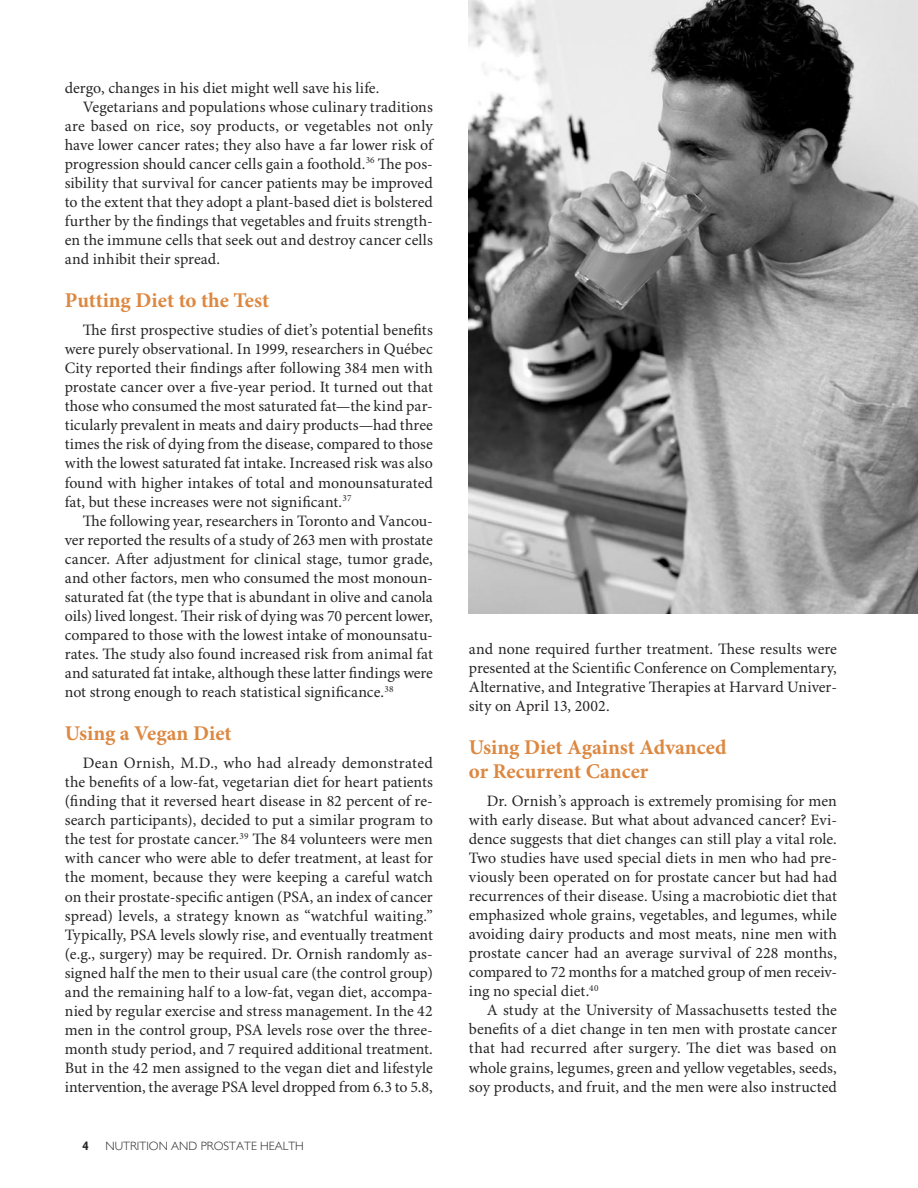
<style>
.page{position:relative;width:918px;height:1188px;background:#fff}
.page>*{position:absolute;margin:0;border:0;box-sizing:border-box;transform-origin:0 0}
.Colored_Subhead{font:700 21px/24px "Minion Pro";color:#dd8841}
.Body_Copy{font:15.9px/19px "Minion Pro";color:#272525;text-align:justify}
.t1{font:300 12px "Gill Sans";color:#272525}
.t2{font:700 condensed 12px "Gill Sans";color:#272525}
</style>
<div class="page">
<img style="left:469px;top:0;width:449px;height:614px">
<p class="Body_Copy" style="left:65px;top:79px;width:316px">dergo, changes in his diet might well save his life.</p>
<p class="Body_Copy" style="left:65px;top:98px;width:370px;text-indent:18px">Vegetarians and populations whose culinary traditions are based on rice, soy products, or vegetables not only have lower cancer rates; they also have a far lower risk of progression should cancer cells gain a foothold.<sup>36</sup> The pos&shy;sibility that survival for cancer patients may be improved to the extent that they adopt a plant-based diet is bolstered further by the findings that vegetables and fruits strength&shy;en the immune cells that seek out and destroy cancer cells and inhibit their spread.</p>
<p class="Colored_Subhead" style="left:65px;top:289px;width:206px">Putting Diet to the Test</p>
<p class="Body_Copy" style="left:65px;top:321px;width:370px;text-indent:18px">The first prospective studies of diet’s potential benefits were purely observational. In 1999, researchers in Québec City reported their findings after following 384 men with prostate cancer over a five-year period. It turned out that those who consumed the most saturated fat—the kind par&shy;ticularly prevalent in meats and dairy products—had three times the risk of dying from the disease, compared to those with the lowest saturated fat intake. Increased risk was also found with higher intakes of total and monounsaturated fat, but these increases were not significant.<sup>37</sup></p>
<p class="Body_Copy" style="left:65px;top:512px;width:370px;text-indent:18px">The following year, researchers in Toronto and Vancou&shy;ver reported the results of a study of 263 men with prostate cancer. After adjustment for clinical stage, tumor grade, and other factors, men who consumed the most monoun&shy;saturated fat (the type that is abundant in olive and canola oils) lived longest. Their risk of dying was 70 percent lower, compared to those with the lowest intake of monounsatu&shy;rates. The study also found increased risk from animal fat and saturated fat intake, although these latter findings were not strong enough to reach statistical significance.<sup>38</sup></p>
<p class="Colored_Subhead" style="left:65px;top:722px;width:168px">Using a Vegan Diet</p>
<p class="Body_Copy" style="left:65px;top:754px;width:370px;text-indent:18px">Dean Ornish, M.D., who had already demonstrated the benefits of a low-fat, vegetarian diet for heart patients (finding that it reversed heart disease in 82 percent of re&shy;search participants), decided to put a similar program to the test for prostate cancer.<sup>39</sup> The 84 volunteers were men with cancer who were able to defer treatment, at least for the moment, because they were keeping a careful watch on their prostate-specific antigen (PSA, an index of cancer spread) levels, a strategy known as “watchful waiting.” Typically, PSA levels slowly rise, and eventually treatment (e.g., surgery) may be required. Dr. Ornish randomly as&shy;signed half the men to their usual care (the control group) and the remaining half to a low-fat, vegan diet, accompa&shy;nied by regular exercise and stress management. In the 42 men in the control group, PSA levels rose over the three&shy;month study period, and 7 required additional treatment.<br>But in the 42 men assigned to the vegan diet and lifestyle intervention, the average PSA level dropped from 6.3 to 5.8,</p>
<p class="t2" style="left:83px;top:1138px;width:8px">4</p>
<p class="t1" style="left:106px;top:1138px;width:200px">NUTRITION AND PROSTATE HEALTH</p>
<p class="Body_Copy" style="left:469px;top:640px;width:370px">and none required further treatment. These results were presented at the Scientific Conference on Complementary, Alternative, and Integrative Therapies at Harvard Univer&shy;sity on April 13, 2002.</p>
<p class="Colored_Subhead" style="left:469px;top:736px;width:259px">Using Diet Against Advanced or Recurrent Cancer</p>
<p class="Body_Copy" style="left:469px;top:792px;width:370px;text-indent:18px">Dr. Ornish’s approach is extremely promising for men with early disease. But what about advanced cancer? Evi&shy;dence suggests that diet changes can still play a vital role.<br>Two studies have used special diets in men who had pre&shy;viously been operated on for prostate cancer but had had recurrences of their disease. Using a macrobiotic diet that emphasized whole grains, vegetables, and legumes, while avoiding dairy products and most meats, nine men with prostate cancer had an average survival of 228 months, compared to 72 months for a matched group of men receiv&shy;ing no special diet.<sup>40</sup></p>
<p class="Body_Copy" style="left:469px;top:1001px;width:370px;text-indent:18px">A study at the University of Massachusetts tested the benefits of a diet change in ten men with prostate cancer that had recurred after surgery. The diet was based on whole grains, legumes, green and yellow vegetables, seeds, soy products, and fruit, and the men were also instructed</p>
</div>
